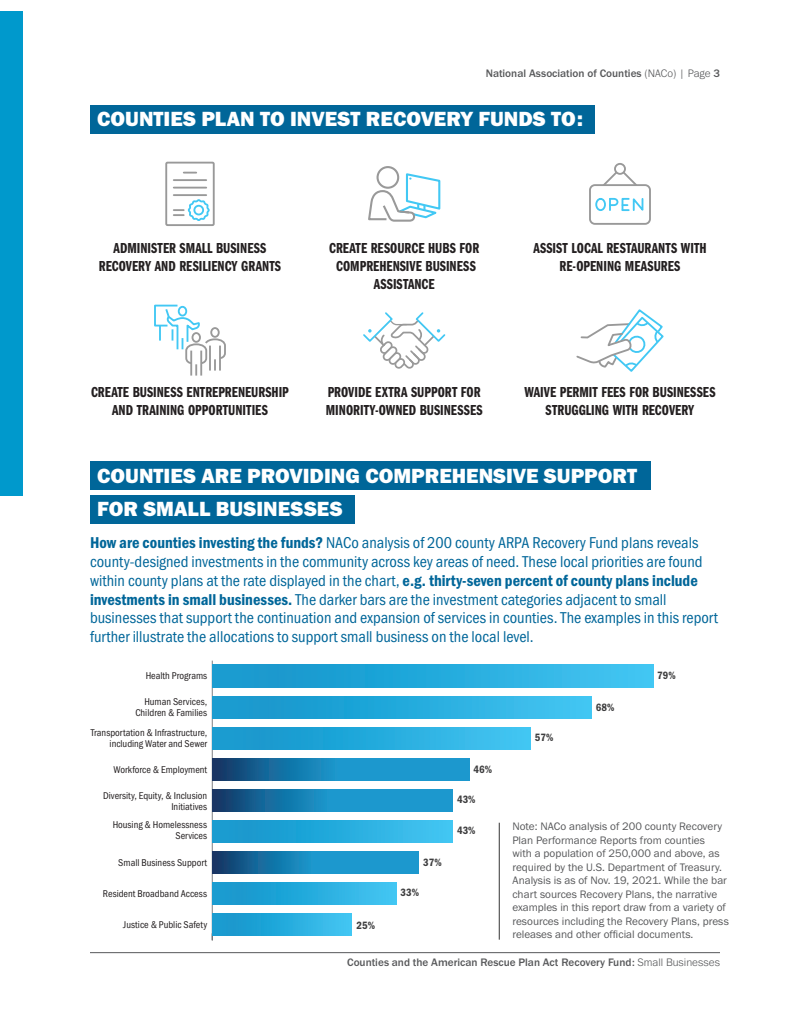
<style>
.page{position:relative;width:810px;height:1035px;background:#fff}
.page>*{position:absolute;margin:0;border:0;box-sizing:border-box;transform-origin:0 0}
.t1{font:21.25px "Franklin Gothic URW Hea";color:#fff}
.t2{font:16.25px/18.8px "Franklin Gothic URW Cond";color:#069}
.t3{font:15px/18px "Franklin Gothic URW Com Dem";color:#231f20;text-align:center}
.Intro_paragraph_whit{font:11.25px/13.5px "Franklin Gothic URW Boo";color:#57585a}
.t4{font:500 11.25px "Franklin Gothic URW";color:#57585a}
.t5{font:11px "Franklin Gothic URW Con Dem";color:#3e3e3f}
.t6{font:10.25px/11px "Franklin Gothic URW Cond";color:#231f20;text-align:right}
.s1{font-weight:300}
.s2{font-family:"Franklin Gothic URW Con Dem"}
</style>
<div class="page">
<hr style="left:90px;top:952px;width:630px;height:1px;background:#57585a">
<div style="left:0;top:11px;width:22px;height:485px;background:#09c"></div>
<div style="left:90px;top:105px;width:505px;height:29px;background:#069"></div>
<div style="left:90px;top:462px;width:561px;height:28px;background:#069"></div>
<div style="left:90px;top:495px;width:264px;height:29px;background:#069"></div>
<hr style="left:499px;top:823px;width:1px;height:117px;background:#333">
<hr style="left:212px;top:661px;width:1px;height:279px;background:#7e8083">
<div style="left:212px;top:665px;width:441px;height:22px;background:linear-gradient(to right,#1193c9,#3fc4f1)"></div>
<div style="left:212px;top:696px;width:380px;height:22px;background:linear-gradient(to right,#1193c9,#3fc4f1)"></div>
<div style="left:212px;top:727px;width:319px;height:23px;background:linear-gradient(to right,#1193c9,#3fc4f1)"></div>
<svg style="left:212px;top:758px;width:257px;height:23px;background:#1880b4"></svg>
<svg style="left:212px;top:789px;width:240px;height:23px;background:#1880b4"></svg>
<div style="left:212px;top:820px;width:240px;height:23px;background:linear-gradient(to right,#1193c9,#3fc4f1)"></div>
<svg style="left:212px;top:851px;width:207px;height:23px;background:#1880b4"></svg>
<div style="left:212px;top:883px;width:185px;height:22px;background:linear-gradient(to right,#1193c9,#3fc4f1)"></div>
<div style="left:212px;top:914px;width:140px;height:22px;background:linear-gradient(to right,#1193c9,#3fc4f1)"></div>
<div style="left:165px;top:162px;width:50px;height:64px;border:2px solid #999"></div>
<svg style="left:184px;top:172px;width:12px;height:2px"></svg>
<hr style="left:174px;top:179px;width:32px;height:2px;background:#999">
<hr style="left:174px;top:187px;width:32px;height:2px;background:#999">
<hr style="left:174px;top:194px;width:32px;height:2px;background:#999">
<svg style="left:174px;top:199px;width:36px;height:22px"></svg>
<div style="left:193px;top:205px;width:11px;height:10px;border:2px solid #42c8f4;border-radius:50%"></div>
<svg style="left:154px;top:304px;width:72px;height:72px"></svg>
<svg style="left:603px;top:171px;width:34px;height:13px"></svg>
<div style="left:614px;top:163px;width:12px;height:12px;border:2px solid #999;border-radius:50%"></div>
<div style="left:595px;top:198px;width:11px;height:13px;border:2px solid #42c8f4;border-radius:50%"></div>
<svg style="left:609px;top:197px;width:35px;height:15px"></svg>
<div style="left:589px;top:184px;width:62px;height:41px;border:2px solid #999;border-radius:5px"></div>
<svg style="left:576px;top:309px;width:88px;height:63px"></svg>
<svg style="left:363px;top:312px;width:83px;height:57px"></svg>
<div style="left:377px;top:166px;width:22px;height:23px;border:2px solid #999;border-radius:50%"></div>
<svg style="left:368px;top:172px;width:73px;height:50px"></svg>
<p class="t4" style="left:486px;top:66px;width:236px">National Association of Counties <span class="s1">(NACo) | Page</span> 3</p>
<p class="t1" style="left:97px;top:105px;width:487px">COUNTIES PLAN TO INVEST RECOVERY FUNDS TO:</p>
<p class="t3" style="left:99px;top:238px;width:184px">ADMINISTER SMALL BUSINESS<br>RECOVERY AND RESILIENCY GRANTS</p>
<p class="t3" style="left:329px;top:238px;width:152px">CREATE RESOURCE HUBS FOR<br>COMPREHENSIVE BUSINESS<br>ASSISTANCE</p>
<p class="t3" style="left:533px;top:238px;width:175px">ASSIST LOCAL RESTAURANTS WITH<br>RE-OPENING MEASURES</p>
<p class="t3" style="left:91px;top:382px;width:199px">CREATE BUSINESS ENTREPRENEURSHIP<br>AND TRAINING OPPORTUNITIES</p>
<p class="t3" style="left:326px;top:382px;width:158px;text-align:left">PROVIDE EXTRA SUPPORT FOR<br>MINORITY-OWNED BUSINESSES</p>
<p class="t3" style="left:525px;top:382px;width:192px">WAIVE PERMIT FEES FOR BUSINESSES<br>STRUGGLING WITH RECOVERY</p>
<p class="t1" style="left:97px;top:462px;width:542px">COUNTIES ARE PROVIDING COMPREHENSIVE SUPPORT</p>
<p class="t1" style="left:97px;top:495px;width:247px">FOR SMALL BUSINESSES</p>
<p class="t2" style="left:90px;top:533px;width:629px"><span class="s2">How are counties investing the funds?</span> NACo analysis of 200 county ARPA Recovery Fund plans reveals county-designed investments in the community across key areas of need. These local priorities are found within county plans at the rate displayed in the chart, <span class="s2">e.g. thirty-seven percent of county plans include investments in small businesses.</span> The darker bars are the investment categories adjacent to small businesses that support the continuation and expansion of services in counties. The examples in this report further illustrate the allocations to support small business on the local level.</p>
<p class="t6" style="left:146px;top:669px;width:63px">Health Programs</p>
<p class="t5" style="left:657px;top:668px;width:20px">79%</p>
<p class="t6" style="left:135px;top:695px;width:73px">Human Services,<br>Children &amp; Families</p>
<p class="t5" style="left:596px;top:700px;width:20px">68%</p>
<p class="t6" style="left:91px;top:726px;width:118px">Transportation &amp; Infrastructure, including Water and Sewer</p>
<p class="t5" style="left:535px;top:730px;width:20px">57%</p>
<p class="t6" style="left:113px;top:764px;width:95px">Workforce &amp; Employment</p>
<p class="t6" style="left:103px;top:789px;width:106px">Diversity, Equity, &amp; Inclusion<br>Initiatives</p>
<p class="t6" style="left:113px;top:819px;width:96px">Housing &amp; Homelessness<br>Services</p>
<p class="t6" style="left:118px;top:857px;width:90px">Small Business Support</p>
<p class="t6" style="left:103px;top:887px;width:106px">Resident Broadband Access</p>
<p class="t6" style="left:123px;top:919px;width:85px">Justice &amp; Public Safety</p>
<p class="t5" style="left:357px;top:918px;width:20px">25%</p>
<p class="t5" style="left:423px;top:855px;width:20px">37%</p>
<p class="t5" style="left:401px;top:885px;width:20px">33%</p>
<p class="t5" style="left:474px;top:762px;width:20px">46%</p>
<p class="t5" style="left:457px;top:792px;width:20px">43%</p>
<p class="t5" style="left:457px;top:823px;width:20px">43%</p>
<p class="Intro_paragraph_whit" style="left:512px;top:820px;width:218px">Note: NACo analysis of 200 county Recovery Plan Performance Reports from counties<br>with a population of 250,000 and above, as required by the U.S. Department of Treasury.<br>Analysis is as of Nov. 19, 2021. While the bar chart sources Recovery Plans, the narrative examples in this report draw from a variety of resources including the Recovery Plans, press releases and other official documents.</p>
<p class="t4" style="left:347px;top:956px;width:374px">Counties and the American Rescue Plan Act Recovery Fund: <span class="s1">Small Businesses</span></p>
</div>
